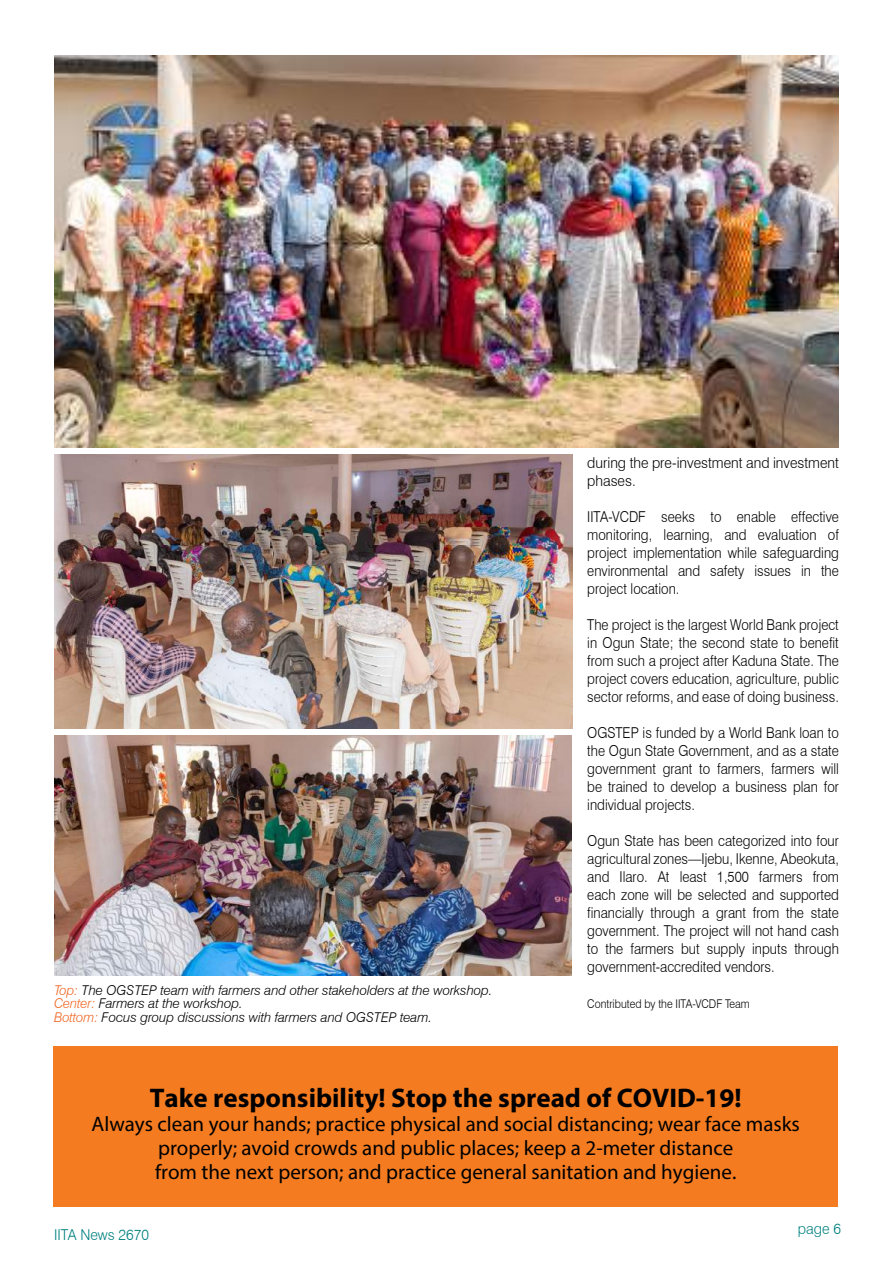
<style>
.page{position:relative;width:893px;height:1263px;background:#fff}
.page>*{position:absolute;margin:0;border:0;box-sizing:border-box;transform-origin:0 0}
.t1{font:700 27px "Myriad Pro";color:#000}
.t2{font:21px/24px "Myriad Pro";color:#000;text-align:center}
.t3{font:300 15px/18px "Swiss 721 BT";color:#000;text-align:justify;scale:.89 1}
.t4{font:300 15px/18px "Swiss 721 BT";color:#000;scale:.94 1}
.t5{font:300 15px "Swiss 721 BT";color:#008080;scale:.95 1}
.t6{font:italic 300 13.5px/13.5px "Swiss 721 BT";letter-spacing:-.005em;color:#000}
.t7{font:300 12px "Swiss 721 BT";color:#000;scale:.89 1}
.s1{color:#f26522}
</style>
<div class="page">
<img style="left:54px;top:455px;width:518px;height:274px">
<img style="left:54px;top:735px;width:518px;height:240px">
<img style="left:54px;top:55px;width:784px;height:393px">
<div style="left:53px;top:1046px;width:785px;height:161px;background:#f47b20"></div>
<p class="t6" style="left:54px;top:983px;width:440px"><span class="s1">Top:</span> The OGSTEP team with farmers and other stakeholders at the workshop.<br><span class="s1">Center:</span> Farmers at the workshop.<br><span class="s1">Bottom:</span> Focus group discussions with farmers and OGSTEP team.</p>
<p class="t4" style="left:587px;top:454px;width:269px">during the pre-investment and investment phases.</p>
<p class="t3" style="left:587px;top:508px;width:284px">IITA-VCDF seeks to enable effective monitoring, learning, and evaluation of project implementation while safeguarding environmental and safety issues in the project location.</p>
<p class="t3" style="left:587px;top:616px;width:284px">The project is the largest World Bank project in Ogun State; the second state to benefit from such a project after Kaduna State. The project covers education, agriculture, public sector reforms, and ease of doing business.</p>
<p class="t3" style="left:587px;top:724px;width:284px">OGSTEP is funded by a World Bank loan to the Ogun State Government, and as a state government grant to farmers, farmers will be trained to develop a business plan for individual projects.</p>
<p class="t3" style="left:587px;top:832px;width:284px">Ogun State has been categorized into four agricultural zones—Ijebu, Ikenne, Abeokuta, and Ilaro. At least 1,500 farmers from each zone will be selected and supported financially through a grant from the state government. The project will not hand cash to the farmers but supply inputs through government-accredited vendors.</p>
<p class="t7" style="left:587px;top:996px;width:184px">Contributed by the IITA-VCDF Team</p>
<h1 class="t1" style="left:150px;top:1081px;width:593px">Take responsibility! Stop the spread of COVID-19!</h1>
<h2 class="t2" style="left:92px;top:1112px;width:710px">Always clean your hands; practice physical and social distancing; wear face masks properly; avoid crowds and public places; keep a 2-meter distance<br>from the next person; and practice general sanitation and hygiene.</h2>
<p class="t5" style="left:54px;top:1225px;width:101px">IITA News 2670</p>
<p class="t5" style="left:798px;top:1220px;width:47px">page 6</p>
</div>
